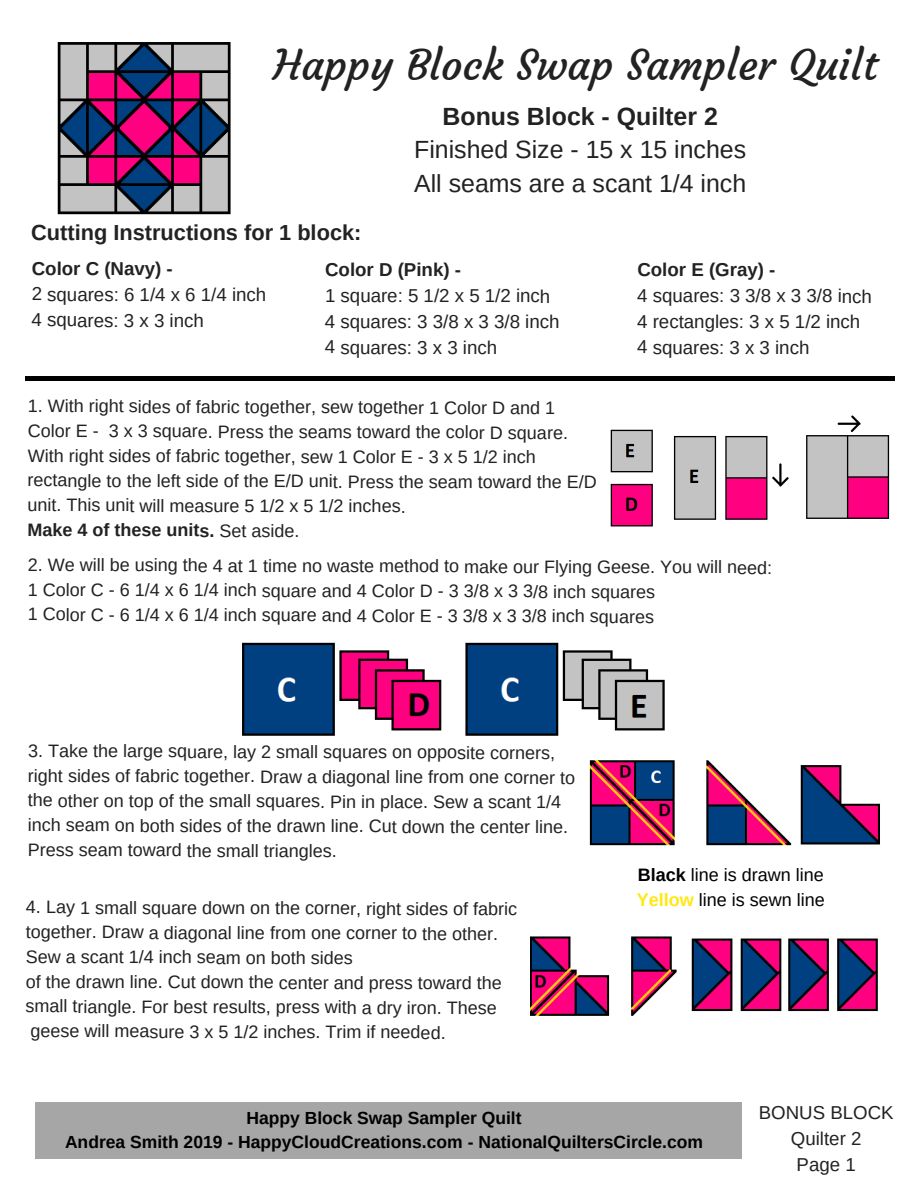
<style>
.page{position:relative;width:918px;height:1188px;background:#fff}
.page>*{position:absolute;margin:0;border:0;box-sizing:border-box;transform-origin:0 0}
.t1{font:42px "Courgette";color:#222}
.t2{font:24.9px/33.8px "Arimo";color:#222;text-align:center}
.t3{font:700 21.75px "Arimo";color:#222}
.t4{font:18.6px/26px "Arimo";letter-spacing:-.005em;color:#222}
.t5{font:18px/24.6px "Arimo";letter-spacing:-.005em;color:#222}
.t6{font:18px/24.8px "Arimo";color:#000}
.t7{font:700 17.55px/24px "Arimo";color:#000;text-align:center}
.s1{font-weight:700}
.s2{font-weight:700;color:#ffe812}
</style>
<div class="page">
<div style="left:26px;top:376px;width:869px;height:5px;background:#000"></div>
<img style="left:57px;top:42px;width:174px;height:172px">
<img style="left:610px;top:415px;width:280px;height:112px">
<img style="left:242px;top:642px;width:423px;height:94px">
<img style="left:589px;top:760px;width:291px;height:86px">
<img style="left:530px;top:936px;width:348px;height:80px">
<div style="left:35px;top:1102px;width:707px;height:57px;background:#a6a6a6"></div>
<p class="t1" style="left:273px;top:39px;width:606px">Happy Block Swap Sampler Quilt</p>
<p class="t2" style="left:414px;top:99px;width:334px"><span class="s1">Bonus Block - Quilter 2<br></span>Finished Size - 15 x 15 inches<br>All seams are a scant 1/4 inch</p>
<p class="t3" style="left:31px;top:217px;width:332px">Cutting Instructions for 1 block:</p>
<p class="t4" style="left:32px;top:256px;width:236px"><span class="s1">Color C (Navy) -<br></span>2 squares: 6 1/4 x 6 1/4 inch<br>4 squares: 3 x 3 inch</p>
<p class="t4" style="left:325px;top:257px;width:236px"><span class="s1">Color D (Pink) -<br></span>1 square: 5 1/2 x 5 1/2 inch<br>4 squares: 3 3/8 x 3 3/8 inch<br>4 squares: 3 x 3 inch</p>
<p class="t4" style="left:637px;top:257px;width:236px"><span class="s1">Color E (Gray) -<br></span>4 squares: 3 3/8 x 3 3/8 inch<br>4 rectangles: 3 x 5 1/2 inch<br>4 squares: 3 x 3 inch</p>
<p class="t5" style="left:27px;top:395px;width:571px">1. With right sides of fabric together, sew together 1 Color D and 1<br>Color E - 3 x 3 square. Press the seams toward the color D square.<br>With right sides of fabric together, sew 1 Color E - 3 x 5 1/2 inch rectangle to the left side of the E/D unit. Press the seam toward the E/D unit. This unit will measure 5 1/2 x 5 1/2 inches.<br><span class="s1">Make 4 of these units.</span> Set aside.</p>
<p class="t5" style="left:28px;top:554px;width:746px">2. We will be using the 4 at 1 time no waste method to make our Flying Geese. You will need:<br>1 Color C - 6 1/4 x 6 1/4 inch square and 4 Color D - 3 3/8 x 3 3/8 inch squares<br>1 Color C - 6 1/4 x 6 1/4 inch square and 4 Color E - 3 3/8 x 3 3/8 inch squares</p>
<p class="t5" style="left:28px;top:740px;width:549px">3. Take the large square, lay 2 small squares on opposite corners, right sides of fabric together. Draw a diagonal line from one corner to the other on top of the small squares. Pin in place. Sew a scant 1/4 inch seam on both sides of the drawn line. Cut down the center line.<br>Press seam toward the small triangles.</p>
<p class="t5" style="left:26px;top:896px;width:493px">4. Lay 1 small square down on the corner, right sides of fabric together. Draw a diagonal line from one corner to the other.<br>Sew a scant 1/4 inch seam on both sides<br>of the drawn line. Cut down the center and press toward the small triangle. For best results, press with a dry iron. These geese will measure 3 x 5 1/2 inches. Trim if needed.</p>
<p class="t6" style="left:637px;top:863px;width:190px"><span class="s1">Black</span> line is drawn line<br><span class="s2">Yellow</span> line is sewn line</p>
<p class="t7" style="left:65px;top:1106px;width:640px">Happy Block Swap Sampler Quilt<br>Andrea Smith 2019 - HappyCloudCreations.com - NationalQuiltersCircle.com</p>
<p class="t4" style="left:759px;top:1100px;width:136px;text-align:center">BONUS BLOCK<br>Quilter 2<br>Page 1</p>
</div>
